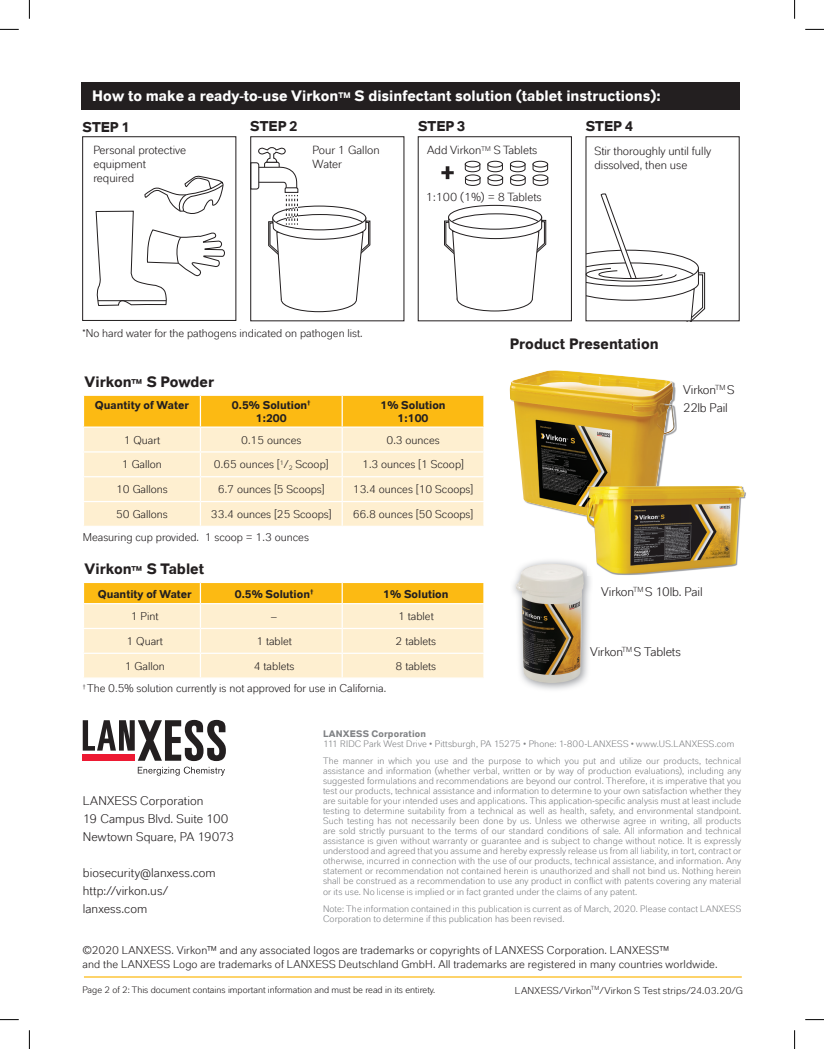
<style>
.page{position:relative;width:824px;height:1049px;background:#fff}
.page>*{position:absolute;margin:0;border:0;box-sizing:border-box;transform-origin:0 0}
.t1{font:700 15px "Lanxess";color:#fff}
.t2{font:700 15px "Lanxess";letter-spacing:-.005em;color:#231f20}
.t3{font:700 14.12px "Lanxess";color:#231f20}
.t4{font:12.5px/18.1px "Lanxess";letter-spacing:.005em;color:#231f20}
.t5{font:12.5px/18.1px "Lanxess";letter-spacing:-.015em;color:#231f20}
.t6{font:11.75px/13.8px "Lanxess";color:#231f20}
.t7{font:11.25px/13.8px "Lanxess";color:#231f20}
.t8{font:11.25px/13.5px "Lanxess Bd";color:#231f20;text-align:center}
.t9{font:10px "Lanxess";letter-spacing:.015em;color:#231f20}
.t10{font:9.38px/10px "Lanxess";letter-spacing:.01em;color:#808285}
.t11{font:9.38px "Lanxess";color:#231f20}
.t12{font:700 9.38px "Lanxess";letter-spacing:.015em;color:#808285}
.s1{font-size:11.25px}
</style>
<div class="page">
<hr style="left:84px;top:976px;width:658px;height:1px;background:#fcba13">
<svg style="left:83px;top:720px;width:143px;height:56px"></svg>
<svg style="left:83px;top:395px;width:401px;height:131px;background:#fde3a6"></svg>
<svg style="left:84px;top:582px;width:400px;height:95px;background:#fde4ab"></svg>
<svg style="left:587px;top:193px;width:118px;height:126px"></svg>
<div style="left:281px;top:287px;width:76px;height:25px;border:1px solid #231f20;border-radius:50%"></div>
<div style="left:457px;top:287px;width:76px;height:24px;border:1px solid #231f20;border-radius:50%"></div>
<div style="left:448px;top:205px;width:94px;height:25px;border:1px solid #231f20;border-radius:50%"></div>
<svg style="left:444px;top:213px;width:103px;height:88px"></svg>
<svg style="left:252px;top:147px;width:119px;height:155px"></svg>
<svg style="left:95px;top:175px;width:130px;height:131px"></svg>
<div style="left:82px;top:136px;width:154px;height:185px;border:1px solid #231f20"></div>
<div style="left:250px;top:136px;width:154px;height:185px;border:1px solid #231f20"></div>
<div style="left:418px;top:136px;width:154px;height:185px;border:1px solid #231f20"></div>
<svg style="left:441px;top:166px;width:13px;height:13px"></svg>
<div style="left:465px;top:161px;width:15px;height:6px;border:1px solid #231f20;border-radius:50%"></div>
<div style="left:487px;top:161px;width:16px;height:6px;border:1px solid #231f20;border-radius:50%"></div>
<div style="left:510px;top:161px;width:15px;height:6px;border:1px solid #231f20;border-radius:50%"></div>
<div style="left:533px;top:161px;width:15px;height:6px;border:1px solid #231f20;border-radius:50%"></div>
<svg style="left:465px;top:163px;width:16px;height:23px"></svg>
<div style="left:465px;top:175px;width:15px;height:6px;background:#fff;border-radius:50%"></div>
<div style="left:465px;top:175px;width:15px;height:6px;border:1px solid #231f20;border-radius:50%"></div>
<svg style="left:487px;top:163px;width:16px;height:23px"></svg>
<div style="left:488px;top:175px;width:14px;height:6px;background:#fff;border-radius:50%"></div>
<div style="left:488px;top:175px;width:15px;height:6px;border:1px solid #231f20;border-radius:50%"></div>
<svg style="left:510px;top:163px;width:16px;height:23px"></svg>
<div style="left:510px;top:175px;width:15px;height:6px;background:#fff;border-radius:50%"></div>
<div style="left:510px;top:175px;width:15px;height:6px;border:1px solid #231f20;border-radius:50%"></div>
<svg style="left:532px;top:163px;width:16px;height:23px"></svg>
<div style="left:533px;top:175px;width:15px;height:6px;background:#fff;border-radius:50%"></div>
<div style="left:533px;top:175px;width:15px;height:6px;border:1px solid #231f20;border-radius:50%"></div>
<div style="left:81px;top:83px;width:659px;height:27px;background:#231f20"></div>
<img style="left:510px;top:370px;width:165px;height:146px">
<img style="left:586px;top:486px;width:159px;height:88px">
<img style="left:513px;top:558px;width:78px;height:132px">
<img style="left:587px;top:558px;width:6px;height:17px">
<img style="left:515px;top:564px;width:69px;height:120px">
<svg style="left:0;top:29px;width:19px;height:1px"></svg>
<svg style="left:805px;top:29px;width:19px;height:1px"></svg>
<svg style="left:0;top:1019px;width:19px;height:1px"></svg>
<svg style="left:805px;top:1019px;width:19px;height:1px"></svg>
<svg style="left:29px;top:0;width:1px;height:19px"></svg>
<svg style="left:29px;top:1030px;width:1px;height:19px"></svg>
<svg style="left:794px;top:0;width:1px;height:19px"></svg>
<svg style="left:794px;top:1030px;width:1px;height:19px"></svg>
<h1 class="t1" style="left:92px;top:85px;width:570px">How to make a ready-to-use Virkon<sup>TM</sup> S disinfectant solution (tablet instructions):</h1>
<h2 class="t3" style="left:82px;top:117px;width:49px">STEP 1</h2>
<h2 class="t3" style="left:250px;top:116px;width:49px">STEP 2</h2>
<h2 class="t3" style="left:418px;top:116px;width:49px">STEP 3</h2>
<p class="t6" style="left:93px;top:143px;width:94px">Personal protective equipment required</p>
<p class="t6" style="left:312px;top:143px;width:69px">Pour 1 Gallon<br>Water</p>
<p class="t6" style="left:427px;top:143px;width:112px">Add Virkon<sup>TM</sup> S Tablets</p>
<p class="t6" style="left:426px;top:190px;width:117px">1:100 (1%) = 8 Tablets</p>
<h2 class="t3" style="left:586px;top:116px;width:49px">STEP 4</h2>
<p class="t6" style="left:594px;top:144px;width:118px">Stir thoroughly until fully dissolved, then use</p>
<p class="t7" style="left:83px;top:326px;width:282px">*No hard water for the pathogens indicated on pathogen list.</p>
<p class="t6" style="left:82px;top:328px;width:246px">Once powder is dissolved, slowly uncap container.</p>
<h1 class="t2" style="left:85px;top:371px;width:131px">Virkon<span class="s1">™</span> S Powder</h1>
<p class="t8" style="left:95px;top:397px;width:95px">Quantity of Water</p>
<p class="t8" style="left:232px;top:397px;width:80px">0.5% Solution<sup>†<br></sup>1:200</p>
<p class="t8" style="left:380px;top:397px;width:67px">1% Solution<br>1:100</p>
<p class="t7" style="left:124px;top:432px;width:38px">1 Quart</p>
<p class="t7" style="left:241px;top:432px;width:62px">0.15 ounces</p>
<p class="t7" style="left:386px;top:432px;width:55px">0.3 ounces</p>
<p class="t7" style="left:122px;top:457px;width:41px">1 Gallon</p>
<p class="t7" style="left:214px;top:457px;width:116px">0.65 ounces [<sup>1</sup>/<sub>2</sub> Scoop]</p>
<p class="t7" style="left:362px;top:457px;width:103px">1.3 ounces [1 Scoop]</p>
<p class="t7" style="left:116px;top:482px;width:53px">10 Gallons</p>
<p class="t7" style="left:218px;top:482px;width:108px">6.7 ounces [5 Scoops]</p>
<p class="t7" style="left:353px;top:482px;width:122px">13.4 ounces [10 Scoops]</p>
<p class="t7" style="left:116px;top:507px;width:53px">50 Gallons</p>
<p class="t7" style="left:211px;top:507px;width:122px">33.4 ounces [25 Scoops]</p>
<p class="t7" style="left:353px;top:507px;width:122px">66.8 ounces [50 Scoops]</p>
<p class="t7" style="left:83px;top:530px;width:228px">Measuring cup provided. 1 scoop = 1.3 ounces</p>
<h1 class="t2" style="left:85px;top:558px;width:121px">Virkon<span class="s1">™</span> S Tablet</h1>
<p class="t8" style="left:98px;top:586px;width:95px">Quantity of Water</p>
<p class="t8" style="left:235px;top:586px;width:80px">0.5% Solution<sup>†</sup></p>
<p class="t8" style="left:383px;top:586px;width:67px">1% Solution</p>
<p class="t7" style="left:131px;top:609px;width:29px">1 Pint</p>
<p class="t7" style="left:271px;top:609px;width:7px">–</p>
<p class="t7" style="left:398px;top:609px;width:37px">1 tablet</p>
<p class="t7" style="left:127px;top:634px;width:38px">1 Quart</p>
<p class="t7" style="left:256px;top:634px;width:37px">1 tablet</p>
<p class="t7" style="left:396px;top:634px;width:42px">2 tablets</p>
<p class="t7" style="left:125px;top:658px;width:41px">1 Gallon</p>
<p class="t7" style="left:254px;top:658px;width:42px">4 tablets</p>
<p class="t7" style="left:396px;top:658px;width:42px">8 tablets</p>
<p class="t7" style="left:83px;top:681px;width:305px"><sup>†</sup> The 0.5% solution currently is not approved for use in California.</p>
<h1 class="t2" style="left:510px;top:333px;width:150px">Product Presentation</h1>
<h3 class="t5" style="left:683px;top:380px;width:53px">Virkon<sup>TM</sup> S<br>22lb Pail</h3>
<h3 class="t5" style="left:601px;top:582px;width:103px">Virkon<sup>TM</sup> S 10lb. Pail</h3>
<h3 class="t4" style="left:590px;top:643px;width:92px">Virkon<sup>TM</sup> S Tablets</h3>
<p class="t12" style="left:323px;top:727px;width:104px">LANXESS Corporation</p>
<p class="t10" style="left:323px;top:735px;width:420px;line-height:17.1px">111 RIDC Park West Drive • Pittsburgh, PA 15275 • Phone: 1-800-LANXESS • www.US.LANXESS.com<br>The manner in which you use and the purpose to which you put and utilize our products, technical</p>
<p class="t10" style="left:323px;top:766px;width:420px;text-align:justify">assistance and information (whether verbal, written or by way of production evaluations), including any suggested formulations and recommendations are beyond our control. Therefore, it is imperative that you test our products, technical assistance and information to determine to your own satisfaction whether they are suitable for your intended uses and applications. This application-specific analysis must at least include testing to determine suitability from a technical as well as health, safety, and environmental standpoint.<br>Such testing has not necessarily been done by us. Unless we otherwise agree in writing, all products are sold strictly pursuant to the terms of our standard conditions of sale. All information and technical assistance is given without warranty or guarantee and is subject to change without notice. It is expressly understood and agreed that you assume and hereby expressly release us from all liability, in tort, contract or otherwise, incurred in connection with the use of our products, technical assistance, and information. Any statement or recommendation not contained herein is unauthorized and shall not bind us. Nothing herein shall be construed as a recommendation to use any product in conflict with patents covering any material or its use. No license is implied or in fact granted under the claims of any patent.</p>
<p class="t10" style="left:323px;top:903px;width:420px">Note: The information contained in this publication is current as of March, 2020. Please contact LANXESS<br>Corporation to determine if this publication has been revised.</p>
<h3 class="t4" style="left:83px;top:791px;width:153px">LANXESS Corporation<br>19 Campus Blvd. Suite 100<br>Newtown Square, PA 19073</h3>
<h3 class="t4" style="left:83px;top:863px;width:134px">biosecurity@lanxess.com http://virkon.us/ lanxess.com</h3>
<p class="t7" style="left:83px;top:943px;width:636px">©2020 LANXESS. Virkon™ and any associated logos are trademarks or copyrights of LANXESS Corporation. LANXESS™<br>and the LANXESS Logo are trademarks of LANXESS Deutschland GmbH. All trademarks are registered in many countries worldwide.</p>
<p class="t11" style="left:83px;top:984px;width:354px">Page 2 of 2: This document contains important information and must be read in its entirety.</p>
<p class="t9" style="left:515px;top:984px;width:229px">LANXESS/Virkon<sup>TM</sup>/Virkon S Test strips/24.03.20/G</p>
</div>
